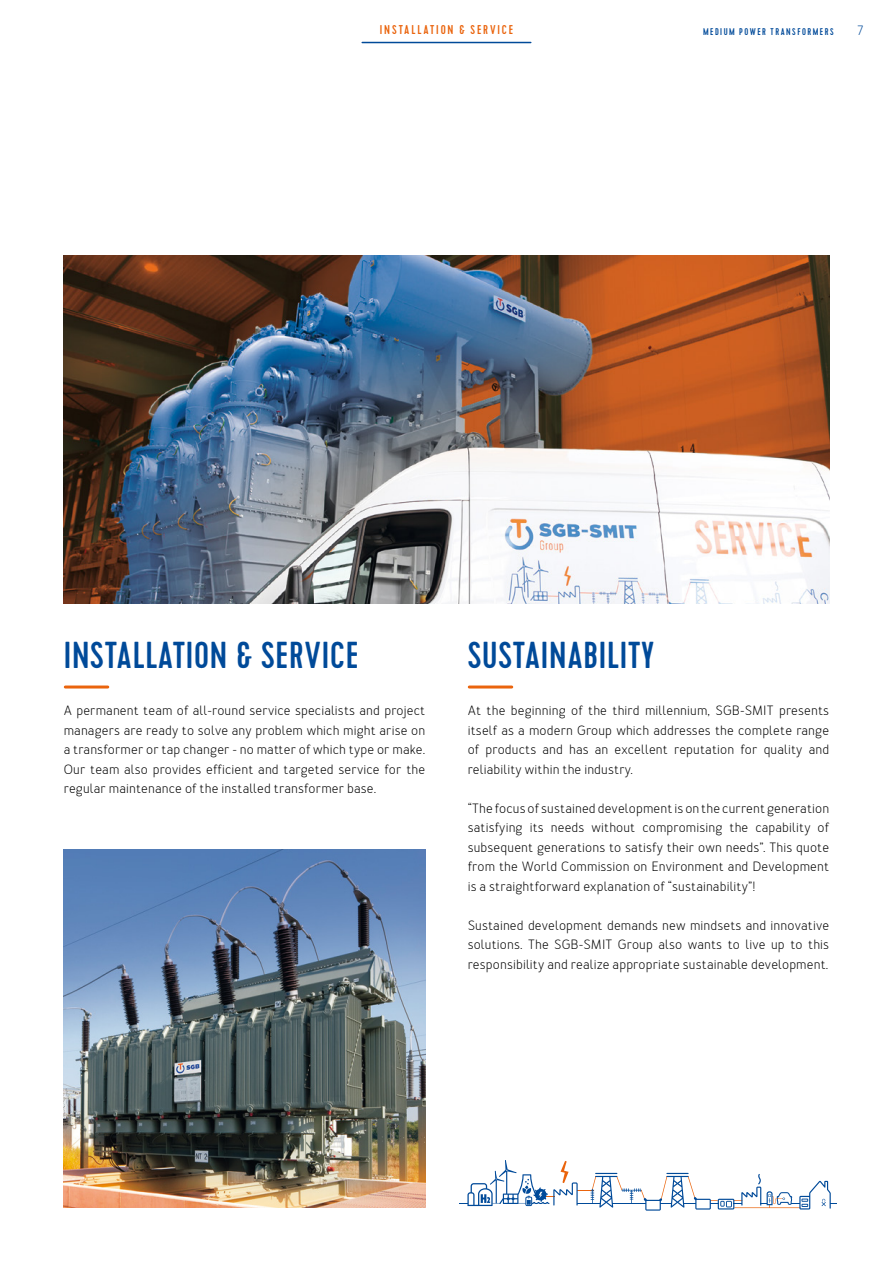
<style>
.page{position:relative;width:893px;height:1263px;background:#fff}
.page>*{position:absolute;margin:0;border:0;box-sizing:border-box;transform-origin:0 0}
.t1{font:500 37.5px "Cervo";letter-spacing:.02em;color:#004a99}
.t2{font:13.5px/19.5px "Merlo";letter-spacing:.01em;color:#000;text-align:justify}
.t3{font:13.5px "Merlo";color:#004a99}
.t4{font:500 12.75px "Cervo";letter-spacing:.14em;color:#ea640d}
.t5{font:500 9.75px "Cervo";letter-spacing:.15em;color:#004a99}
</style>
<div class="page">
<hr style="left:362px;top:42px;width:169px;height:1px;background:#004a99">
<hr style="left:65px;top:685px;width:43px;height:3px;background:#ea640d">
<hr style="left:469px;top:685px;width:43px;height:3px;background:#ea640d">
<img style="left:64px;top:849px;width:361px;height:359px">
<img style="left:64px;top:255px;width:765px;height:349px">
<svg style="left:459px;top:1160px;width:378px;height:50px"></svg>
<p class="t4" style="left:380px;top:23px;width:135px">INSTALLATION &amp; SERVICE</p>
<p class="t5" style="left:703px;top:26px;width:132px">MEDIUM POWER TRANSFORMERS</p>
<p class="t3" style="left:857px;top:22px;width:7px">7</p>
<h1 class="t1" style="left:64px;top:633px;width:296px">INSTALLATION &amp; SERVICE</h1>
<h1 class="t1" style="left:468px;top:633px;width:188px">SUSTAINABILITY</h1>
<p class="t2" style="left:64px;top:701px;width:363px">A permanent team of all-round service specialists and project managers are ready to solve any problem which might arise on a transformer or tap changer - no matter of which type or make.<br>Our team also provides efficient and targeted service for the regular maintenance of the installed transformer base.</p>
<p class="t2" style="left:468px;top:701px;width:363px">At the beginning of the third millennium, SGB-SMIT presents itself as a modern Group which addresses the complete range of products and has an excellent reputation for quality and reliability within the industry.</p>
<p class="t2" style="left:468px;top:798px;width:363px">“The focus of sustained development is on the current generation satisfying its needs without compromising the capability of subsequent generations to satisfy their own needs”. This quote from the World Commission on Environment and Development is a straightforward explanation of “sustainability”!</p>
<p class="t2" style="left:468px;top:915px;width:363px">Sustained development demands new mindsets and innovative solutions. The SGB-SMIT Group also wants to live up to this responsibility and realize appropriate sustainable development.</p>
</div>
